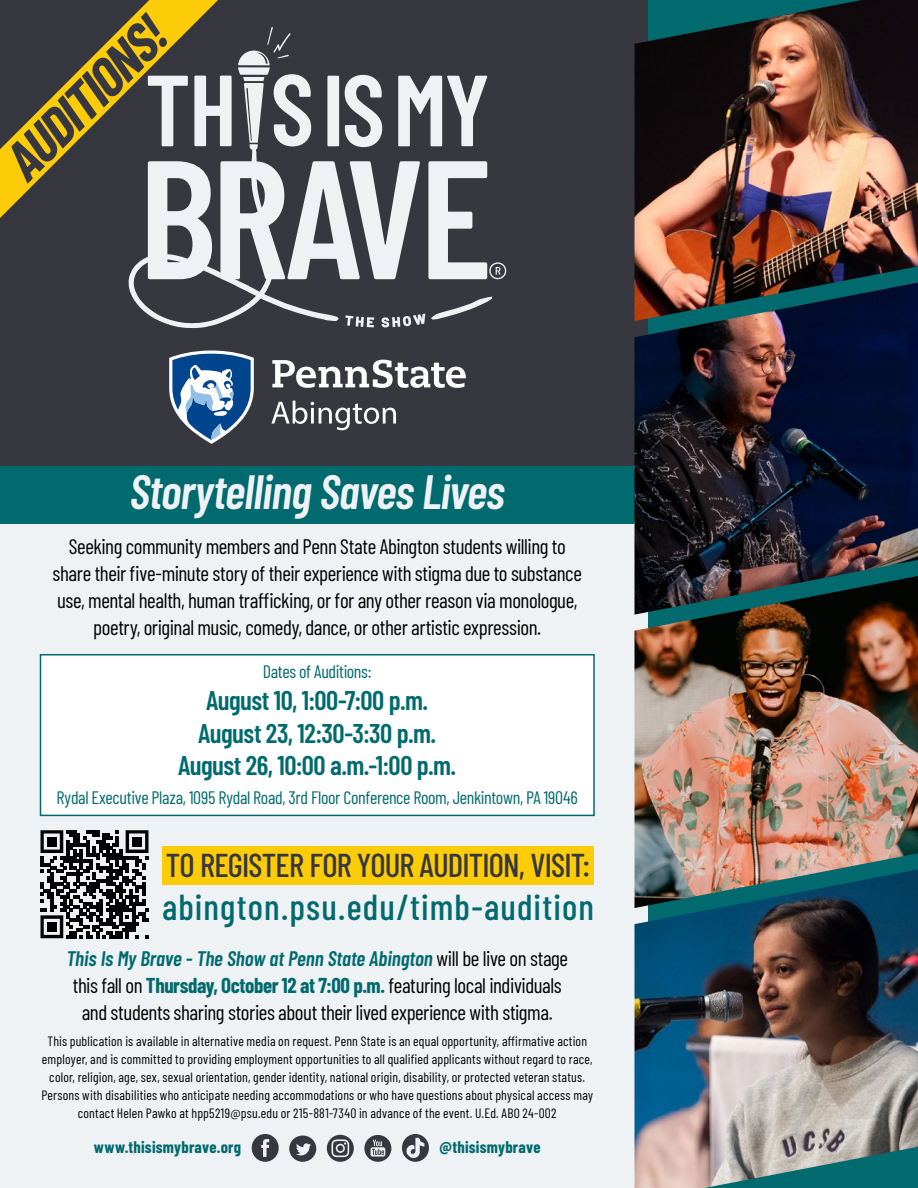
<style>
.page{position:relative;width:918px;height:1188px;background:#eff2f4}
.page>*{position:absolute;margin:0;border:0;box-sizing:border-box;transform-origin:0 0}
.t1{font:italic 700 54px "Barlow Condensed";color:#37373f}
.t2{font:italic 600 48px "Barlow Condensed";letter-spacing:-.02em;color:#eff2f4}
.t3{font:500 36px "Barlow Condensed";letter-spacing:.03em;color:#006a6e}
.t4{font:500 33px "Barlow Condensed";letter-spacing:-.025em;color:#37373f}
.t5{font:600 27px/32.4px "Barlow Condensed";letter-spacing:-.02em;color:#006a6e;text-align:center}
.t6{font:21px/27px "Barlow Condensed";letter-spacing:-.02em;color:#000;text-align:center}
.t7{font:18px "Barlow Condensed";letter-spacing:-.02em;color:#006a6e}
.t8{font:700 16.5px "Barlow Condensed";letter-spacing:.015em;color:#006a6e}
.t9{font:13.5px/18px "Barlow Condensed";letter-spacing:.015em;color:#000;text-align:center}
.s1{font-weight:600;font-style:italic;color:#006a6e}
.s2{font-weight:700;color:#006a6e}
</style>
<div class="page">
<div style="left:0;top:0;width:648px;height:486px;background:#37373f"></div>
<div style="left:0;top:466px;width:648px;height:57px;background:#006a6e"></div>
<img style="left:634px;top:0;width:284px;height:283px">
<img style="left:634px;top:615px;width:284px;height:254px">
<img style="left:634px;top:283px;width:284px;height:332px">
<img style="left:634px;top:869px;width:284px;height:319px">
<svg style="left:252px;top:1134px;width:27px;height:28px"></svg>
<svg style="left:289px;top:1136px;width:27px;height:26px"></svg>
<svg style="left:327px;top:1135px;width:27px;height:27px"></svg>
<svg style="left:364px;top:1135px;width:27px;height:27px"></svg>
<svg style="left:402px;top:1134px;width:27px;height:28px"></svg>
<div style="left:162px;top:846px;width:432px;height:38px;background:#fdcc09"></div>
<svg style="left:40px;top:830px;width:108px;height:108px"></svg>
<div style="left:47px;top:837px;width:10px;height:9px;background:#000"></div>
<div style="left:132px;top:837px;width:10px;height:9px;background:#000"></div>
<div style="left:47px;top:922px;width:10px;height:10px;background:#000"></div>
<div style="left:40px;top:654px;width:555px;height:162px;background:#fff;border:2px solid #006a6e"></div>
<svg style="left:128px;top:27px;width:378px;height:301px"></svg>
<svg style="left:169px;top:351px;width:85px;height:93px"></svg>
<svg style="left:271px;top:360px;width:195px;height:70px"></svg>
<svg style="left:0;top:0;width:235px;height:250px"></svg>
<h1 class="t1" style="left:-14px;top:143px;width:205px;rotate:-45deg">AUDITIONS!</h1>
<h2 class="t2" style="left:130px;top:458px;width:376px">Storytelling Saves Lives</h2>
<p class="t6" style="left:53px;top:532px;width:531px">Seeking community members and Penn State Abington students willing to share their five-minute story of their experience with stigma due to substance use, mental health, human trafficking, or for any other reason via monologue, poetry, original music, comedy, dance, or other artistic expression.</p>
<h3 class="t7" style="left:263px;top:659px;width:110px">Dates of Auditions:</h3>
<h3 class="t5" style="left:178px;top:683px;width:280px">August 10, 1:00-7:00 p.m.<br>August 23, 12:30-3:30 p.m.<br>August 26, 10:00 a.m.-1:00 p.m.</h3>
<h3 class="t7" style="left:57px;top:784px;width:523px">Rydal Executive Plaza, 1095 Rydal Road, 3rd Floor Conference Room, Jenkintown, PA 19046</h3>
<h3 class="t4" style="left:166px;top:841px;width:426px">TO REGISTER FOR YOUR AUDITION, VISIT:</h3>
<h3 class="t3" style="left:162px;top:882px;width:434px">abington.psu.edu/timb-audition</h3>
<h3 class="t6" style="left:66px;top:943px;width:503px"><span class="s1">This Is My Brave - The Show at Penn State Abington</span> will be live on stage this fall on <span class="s2">Thursday, October 12 at 7:00 p.m.</span> featuring local individuals and students sharing stories about their lived experience with stigma.</h3>
<p class="t9" style="left:41px;top:1031px;width:553px">This publication is available in alternative media on request. Penn State is an equal opportunity, affirmative action employer, and is committed to providing employment opportunities to all qualified applicants without regard to race, color, religion, age, sex, sexual orientation, gender identity, national origin, disability, or protected veteran status.<br>Persons with disabilities who anticipate needing accommodations or who have questions about physical access may contact Helen Pawko at hpp5219@psu.edu or 215-881-7340 in advance of the event. U.Ed. ABO 24-002</p>
<p class="t8" style="left:94px;top:1135px;width:149px">www.thisismybrave.org</p>
<p class="t8" style="left:440px;top:1135px;width:103px">@thisismybrave</p>
</div>
